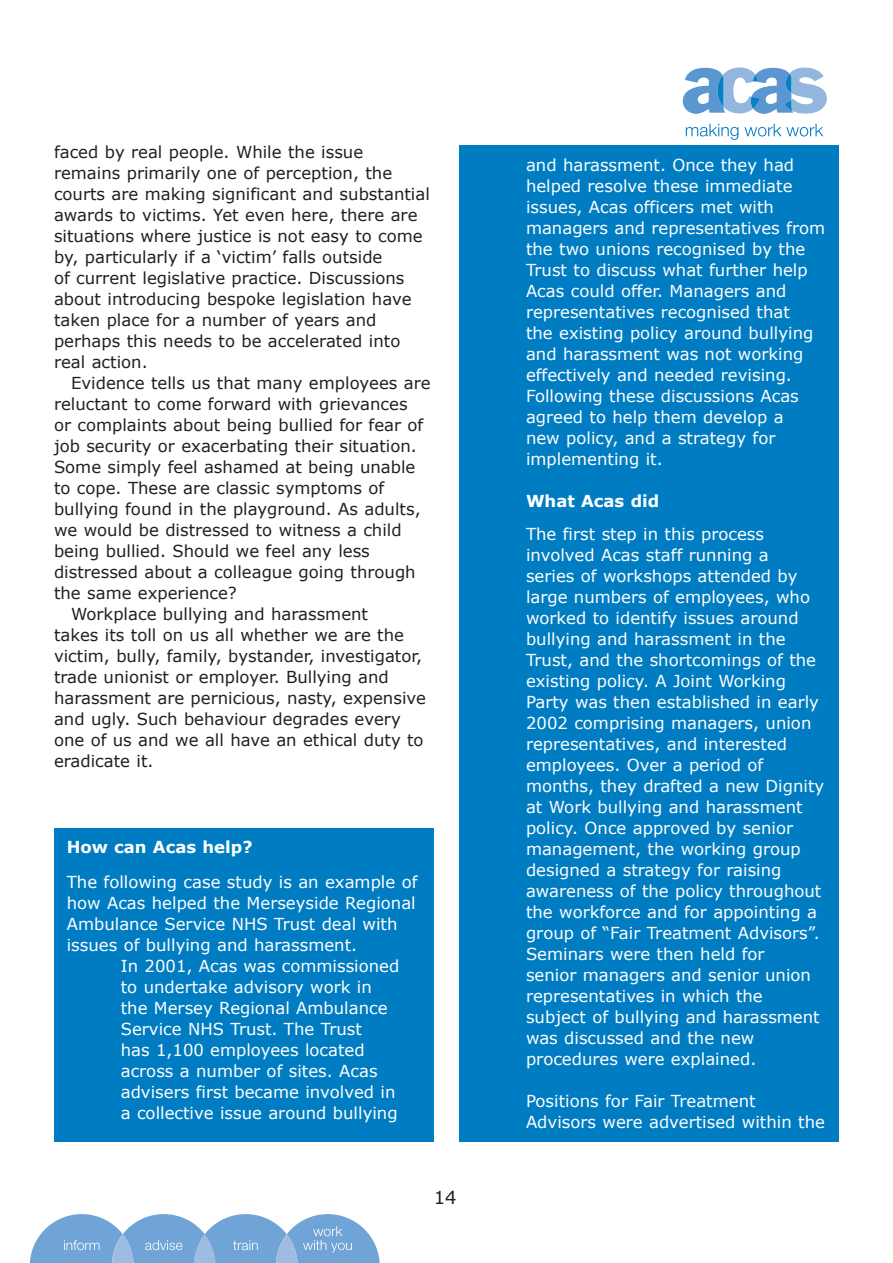
<style>
.page{position:relative;width:893px;height:1263px;background:#fff}
.page>*{position:absolute;margin:0;border:0;box-sizing:border-box;transform-origin:0 0}
.t1{font:18px "Verdana";color:#231f20}
.t2{font:16.5px/21px "Verdana";color:#fff}
.t3{font:16.5px/21px "Verdana";color:#231f20}
.t4{font:700 16.5px "Verdana";color:#fff}
</style>
<div class="page">
<svg style="left:683px;top:67px;width:144px;height:47px"></svg>
<svg style="left:686px;top:124px;width:52px;height:16px"></svg>
<svg style="left:744px;top:124px;width:79px;height:12px"></svg>
<svg style="left:30px;top:1214px;width:350px;height:49px;background:#8db5de"></svg>
<div style="left:54px;top:828px;width:380px;height:314px;background:#007cc2"></div>
<div style="left:459px;top:146px;width:380px;height:996px;background:#007cc2"></div>
<p class="t3" style="left:54px;top:141px;width:377px">faced by real people. While the issue remains primarily one of perception, the courts are making significant and substantial awards to victims. Yet even here, there are situations where justice is not easy to come by, particularly if a ‘victim’ falls outside<br>of current legislative practice. Discussions about introducing bespoke legislation have taken place for a number of years and perhaps this needs to be accelerated into real action.</p>
<p class="t3" style="left:71px;top:372px;width:361px">Evidence tells us that many employees are</p>
<p class="t3" style="left:54px;top:393px;width:355px">reluctant to come forward with grievances</p>
<p class="t3" style="left:54px;top:414px;width:371px">or complaints about being bullied for fear of</p>
<p class="t3" style="left:54px;top:435px;width:364px">job security or exacerbating their situation.</p>
<p class="t3" style="left:54px;top:456px;width:363px">Some simply feel ashamed at being unable</p>
<p class="t3" style="left:54px;top:477px;width:332px">to cope. These are classic symptoms of</p>
<p class="t3" style="left:54px;top:498px;width:368px">bullying found in the playground. As adults,</p>
<p class="t3" style="left:54px;top:519px;width:349px">we would be distressed to witness a child</p>
<p class="t3" style="left:54px;top:540px;width:317px">being bullied. Should we feel any less</p>
<p class="t3" style="left:54px;top:561px;width:363px">distressed about a colleague going through</p>
<p class="t3" style="left:54px;top:582px;width:184px">the same experience?</p>
<p class="t3" style="left:71px;top:603px;width:299px">Workplace bullying and harassment</p>
<p class="t3" style="left:54px;top:624px;width:351px">takes its toll on us all whether we are the</p>
<p class="t3" style="left:54px;top:645px;width:370px">victim, bully, family, bystander, investigator,</p>
<p class="t3" style="left:54px;top:666px;width:336px">trade unionist or employer. Bullying and</p>
<p class="t3" style="left:54px;top:687px;width:373px">harassment are pernicious, nasty, expensive</p>
<p class="t3" style="left:54px;top:708px;width:348px">and ugly. Such behaviour degrades every</p>
<p class="t3" style="left:54px;top:729px;width:371px">one of us and we all have an ethical duty to</p>
<p class="t3" style="left:54px;top:750px;width:101px">eradicate it.</p>
<p class="t4" style="left:67px;top:837px;width:187px">How can Acas help?</p>
<p class="t2" style="left:67px;top:871px;width:352px">The following case study is an example of how Acas helped the Merseyside Regional Ambulance Service NHS Trust deal with issues of bullying and harassment.</p>
<p class="t2" style="left:121px;top:955px;width:280px">In 2001, Acas was commissioned to undertake advisory work in the Mersey Regional Ambulance<br>Service NHS Trust. The Trust<br>has 1,100 employees located across a number of sites. Acas advisers first became involved in a collective issue around bullying</p>
<p class="t1" style="left:434px;top:1185px;width:24px">14</p>
<p class="t2" style="left:526px;top:154px;width:301px">and harassment. Once they had helped resolve these immediate issues, Acas officers met with managers and representatives from the two unions recognised by the<br>Trust to discuss what further help<br>Acas could offer. Managers and representatives recognised that<br>the existing policy around bullying and harassment was not working effectively and needed revising.<br>Following these discussions Acas agreed to help them develop a<br>new policy, and a strategy for implementing it.</p>
<p class="t4" style="left:526px;top:491px;width:135px">What Acas did</p>
<p class="t2" style="left:526px;top:523px;width:300px">The first step in this process involved Acas staff running a<br>series of workshops attended by large numbers of employees, who worked to identify issues around bullying and harassment in the<br>Trust, and the shortcomings of the existing policy. A Joint Working<br>Party was then established in early<br>2002 comprising managers, union representatives, and interested employees. Over a period of months, they drafted a new Dignity at Work bullying and harassment policy. Once approved by senior management, the working group designed a strategy for raising awareness of the policy throughout the workforce and for appointing a group of “Fair Treatment Advisors”.<br>Seminars were then held for<br>senior managers and senior union representatives in which the subject of bullying and harassment was discussed and the new procedures were explained.</p>
<p class="t2" style="left:526px;top:1090px;width:300px">Positions for Fair Treatment<br>Advisors were advertised within the</p>
</div>
